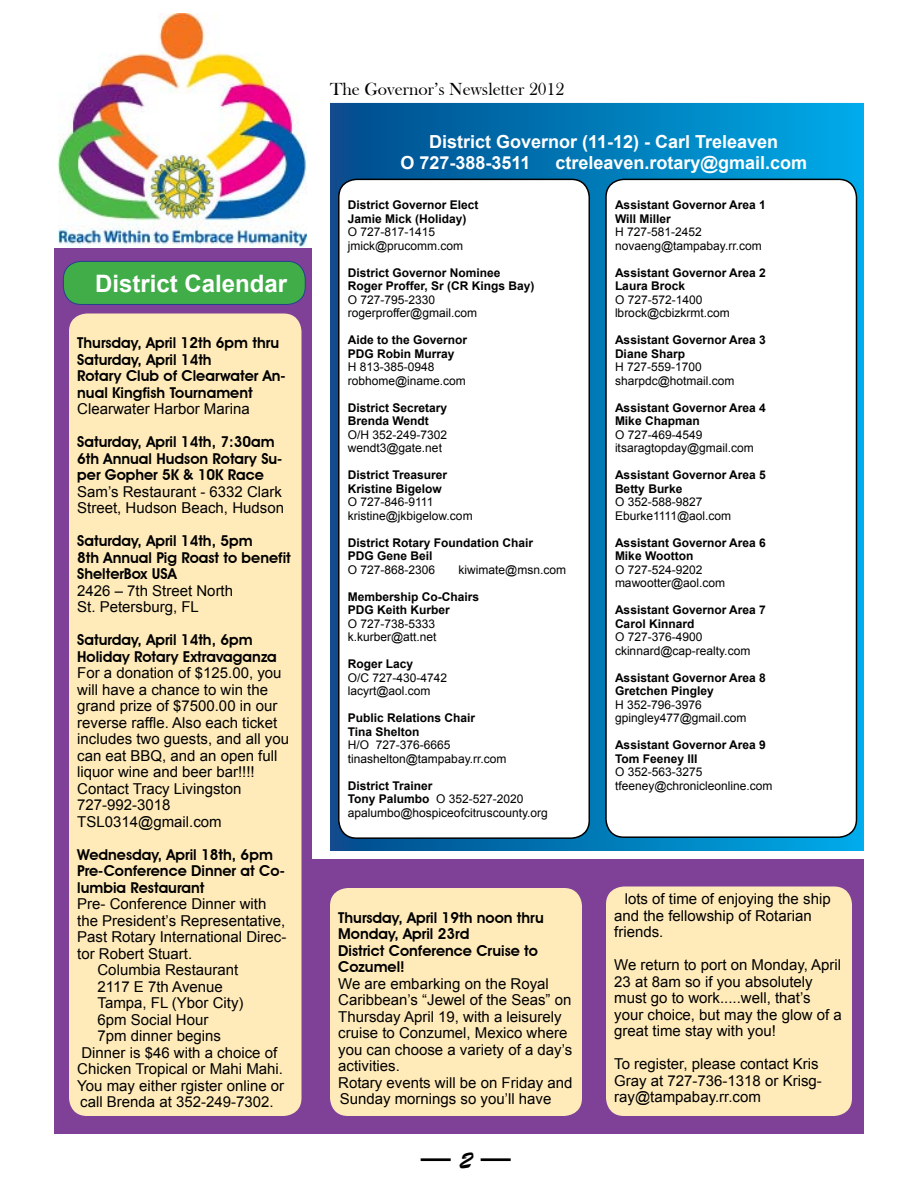
<style>
.page{position:relative;width:918px;height:1188px;background:#fff}
.page>*{position:absolute;margin:0;border:0;box-sizing:border-box;transform-origin:0 0}
.t1{font:30px "Brush Script Std";color:#000}
.t2{font:700 24px "Arial";color:#fff}
.t3{font:700 18px/21px "Arial";color:#fff}
.t4{font:18px "Bask Old Face";color:#000}
.t5{font:15px/16.5px "Arial";color:#000}
.t6{font:600 15px/16.5px "Avant Garde IT Cby BT";color:#000}
.t7{font:12px/13.5px "Arial";color:#000}
.t8{font:700 12px/13.5px "Arial";color:#000}
.s1{font-weight:700}
.s2{font-size:24px}
</style>
<div class="page">
<div style="left:330px;top:103px;width:534px;height:16px;background:linear-gradient(to right,#024a8a,#00abe8)"></div>
<img style="left:58px;top:14px;width:249px;height:233px">
<svg style="left:330px;top:119px;width:534px;height:731px;background:#0278b7"></svg>
<div style="left:339px;top:179px;width:250px;height:659px;background:#fff;border-radius:18px"></div>
<div style="left:338px;top:179px;width:252px;height:660px;border:2px solid #000;border-radius:18px"></div>
<div style="left:606px;top:179px;width:250px;height:658px;background:#fff;border-radius:18px"></div>
<div style="left:605px;top:179px;width:252px;height:659px;border:2px solid #000;border-radius:18px"></div>
<div style="left:54px;top:249px;width:258px;height:885px;background:#7f4098"></div>
<div style="left:312px;top:859px;width:552px;height:275px;background:#7f4098"></div>
<div style="left:63px;top:261px;width:242px;height:43px;background:#41ad49;border-radius:18px"></div>
<div style="left:63px;top:261px;width:243px;height:44px;border:1px solid #25408f;border-radius:18px"></div>
<div style="left:69px;top:314px;width:233px;height:802px;background:#ffebba;border-radius:18px"></div>
<div style="left:330px;top:888px;width:252px;height:228px;background:#ffebba;border-radius:18px"></div>
<div style="left:606px;top:886px;width:246px;height:230px;background:#ffebba;border-radius:18px"></div>
<h2 class="t2" style="left:95px;top:267px;width:194px">District Calendar</h2>
<p class="t6" style="left:77px;top:334px;width:210px">Thursday, April 12th 6pm thru<br>Saturday, April 14th<br>Rotary Club of Clearwater An&shy;nual Kingfish Tournament</p>
<p class="t5" style="left:77px;top:401px;width:174px">Clearwater Harbor Marina</p>
<p class="t6" style="left:77px;top:433px;width:207px">Saturday, April 14th, 7:30am<br>6th Annual Hudson Rotary Su&shy;per Gopher 5K &amp; 10K Race</p>
<p class="t5" style="left:77px;top:483px;width:208px">Sam’s Restaurant - 6332 Clark<br>Street, Hudson Beach, Hudson</p>
<p class="t6" style="left:77px;top:532px;width:215px">Saturday, April 14th, 5pm<br>8th Annual Pig Roast to benefit<br>ShelterBox USA</p>
<p class="t5" style="left:77px;top:582px;width:157px">2426 – 7th Street North<br>St. Petersburg, FL</p>
<p class="t6" style="left:77px;top:631px;width:201px">Saturday, April 14th, 6pm<br>Holiday Rotary Extravaganza</p>
<p class="t5" style="left:77px;top:665px;width:213px">For a donation of $125.00, you will have a chance to win the grand prize of $7500.00 in our reverse raffle. Also each ticket includes two guests, and all you can eat BBQ, and an open full liquor wine and beer bar!!!!<br>Contact Tracy Livingston<br>727-992-3018<br>TSL0314@gmail.com</p>
<p class="t6" style="left:77px;top:846px;width:209px">Wednesday, April 18th, 6pm<br>Pre-Conference Dinner at Co&shy;lumbia Restaurant</p>
<p class="t5" style="left:77px;top:896px;width:191px">Pre- Conference Dinner with</p>
<p class="t5" style="left:77px;top:912px;width:210px">the President’s Representative,</p>
<p class="t5" style="left:77px;top:929px;width:211px">Past Rotary International Direc-</p>
<p class="t5" style="left:77px;top:945px;width:117px">tor Robert Stuart.</p>
<p class="t5" style="left:98px;top:962px;width:142px">Columbia Restaurant</p>
<p class="t5" style="left:98px;top:978px;width:127px">2117 E 7th Avenue</p>
<p class="t5" style="left:98px;top:995px;width:148px">Tampa, FL (Ybor City)</p>
<p class="t5" style="left:98px;top:1011px;width:112px">6pm Social Hour</p>
<p class="t5" style="left:98px;top:1028px;width:125px">7pm dinner begins</p>
<p class="t5" style="left:81px;top:1044px;width:197px">Dinner is $46 with a choice of</p>
<p class="t5" style="left:77px;top:1061px;width:207px">Chicken Tropical or Mahi Mahi.</p>
<p class="t5" style="left:77px;top:1077px;width:209px">You may either rgister online or</p>
<p class="t5" style="left:80px;top:1094px;width:195px">call Brenda at 352-249-7302.</p>
<p class="t4" style="left:330px;top:79px;width:236px">The Governor’s Newsletter 2012</p>
<p class="t3" style="left:400px;top:131px;width:379px;text-indent:29px">District Governor (11-12) - Carl Treleaven<br>O 727-388-3511</p>
<p class="t3" style="left:555px;top:152px;width:253px">ctreleaven.rotary@gmail.com</p>
<p class="t8" style="left:348px;top:199px;width:132px">District Governor Elect<br>Jamie Mick (Holiday)</p>
<p class="t7" style="left:348px;top:225px;width:117px">O 727-817-1415 jmick@prucomm.com</p>
<p class="t8" style="left:348px;top:266px;width:188px">District Governor Nominee<br>Roger Proffer, Sr (CR Kings Bay)</p>
<p class="t7" style="left:348px;top:293px;width:131px">O 727-795-2330 rogerproffer@gmail.com</p>
<p class="t8" style="left:348px;top:334px;width:121px">Aide to the Governor<br>PDG Robin Murray</p>
<p class="t7" style="left:348px;top:360px;width:120px">H 813-385-0948 robhome@iname.com</p>
<p class="t8" style="left:348px;top:401px;width:101px">District Secretary<br>Brenda Wendt</p>
<p class="t7" style="left:348px;top:428px;width:101px">O/H 352-249-7302 wendt3@gate.net</p>
<p class="t8" style="left:348px;top:469px;width:101px">District Treasurer<br>Kristine Bigelow</p>
<p class="t7" style="left:348px;top:495px;width:126px">O 727-846-9111 kristine@jkbigelow.com</p>
<p class="t8" style="left:348px;top:536px;width:187px">District Rotary Foundation Chair<br>PDG Gene Beil</p>
<p class="t7" style="left:348px;top:563px;width:89px">O 727-868-2306</p>
<p class="t7" style="left:459px;top:563px;width:109px">kiwimate@msn.com</p>
<p class="t8" style="left:348px;top:590px;width:133px">Membership Co-Chairs<br>PDG Keith Kurber</p>
<p class="t7" style="left:348px;top:617px;width:90px">O 727-738-5333 k.kurber@att.net</p>
<p class="t8" style="left:348px;top:658px;width:67px">Roger Lacy</p>
<p class="t7" style="left:348px;top:671px;width:101px">O/C 727-430-4742 lacyrt@aol.com</p>
<p class="t8" style="left:348px;top:712px;width:129px">Public Relations Chair<br>Tina Shelton</p>
<p class="t7" style="left:348px;top:738px;width:160px">H/O 727-376-6665 tinashelton@tampabay.rr.com</p>
<p class="t7" style="left:348px;top:779px;width:202px"><span class="s1">District Trainer<br>Tony Palumbo</span> O 352-527-2020 apalumbo@hospiceofcitruscounty.org</p>
<p class="t6" style="left:338px;top:909px;width:207px">Thursday, April 19th noon thru<br>Monday, April 23rd<br>District Conference Cruise to<br>Cozumel!</p>
<p class="t5" style="left:338px;top:975px;width:236px">We are embarking on the Royal<br>Caribbean’s “Jewel of the Seas” on<br>Thursday April 19, with a leisurely cruise to Conzumel, Mexico where you can choose a variety of a day’s activities.<br>Rotary events will be on Friday and<br>Sunday mornings so you’ll have</p>
<h1 class="t1" style="left:421px;top:1142px;width:91px">— <span class="s2">2</span> —</h1>
<p class="t8" style="left:615px;top:199px;width:152px">Assistant Governor Area 1<br>Will Miller</p>
<p class="t7" style="left:615px;top:225px;width:148px">H 727-581-2452 novaeng@tampabay.rr.com</p>
<p class="t8" style="left:615px;top:266px;width:152px">Assistant Governor Area 2<br>Laura Brock</p>
<p class="t7" style="left:615px;top:293px;width:116px">O 727-572-1400 lbrock@cbizkrmt.com</p>
<p class="t8" style="left:615px;top:334px;width:152px">Assistant Governor Area 3<br>Diane Sharp</p>
<p class="t7" style="left:615px;top:360px;width:121px">H 727-559-1700 sharpdc@hotmail.com</p>
<p class="t8" style="left:615px;top:401px;width:152px">Assistant Governor Area 4<br>Mike Chapman</p>
<p class="t7" style="left:615px;top:428px;width:140px">O 727-469-4549 itsaragtopday@gmail.com</p>
<p class="t8" style="left:615px;top:469px;width:152px">Assistant Governor Area 5<br>Betty Burke</p>
<p class="t7" style="left:615px;top:495px;width:118px">O 352-588-9827<br>Eburke1111@aol.com</p>
<p class="t8" style="left:615px;top:536px;width:152px">Assistant Governor Area 6<br>Mike Wootton</p>
<p class="t7" style="left:615px;top:563px;width:112px">O 727-524-9202 mawootter@aol.com</p>
<p class="t8" style="left:615px;top:604px;width:152px">Assistant Governor Area 7<br>Carol Kinnard</p>
<p class="t7" style="left:615px;top:630px;width:137px">O 727-376-4900 ckinnard@cap-realty.com</p>
<p class="t8" style="left:615px;top:671px;width:152px">Assistant Governor Area 8<br>Gretchen Pingley</p>
<p class="t7" style="left:615px;top:698px;width:133px">H 352-796-3976 gpingley477@gmail.com</p>
<p class="t8" style="left:615px;top:739px;width:152px">Assistant Governor Area 9<br>Tom Feeney III</p>
<p class="t7" style="left:615px;top:765px;width:159px">O 352-563-3275 tfeeney@chronicleonline.com</p>
<p class="t5" style="left:614px;top:891px;width:218px;text-indent:10px">lots of time of enjoying the ship and the fellowship of Rotarian friends.</p>
<p class="t5" style="left:614px;top:957px;width:229px">We return to port on Monday, April<br>23 at 8am so if you absolutely must go to work.....well, that’s your choice, but may the glow of a great time stay with you!</p>
<p class="t5" style="left:614px;top:1056px;width:209px">To register, please contact Kris<br>Gray at 727-736-1318 or Krisg&shy;ray@tampabay.rr.com</p>
</div>
